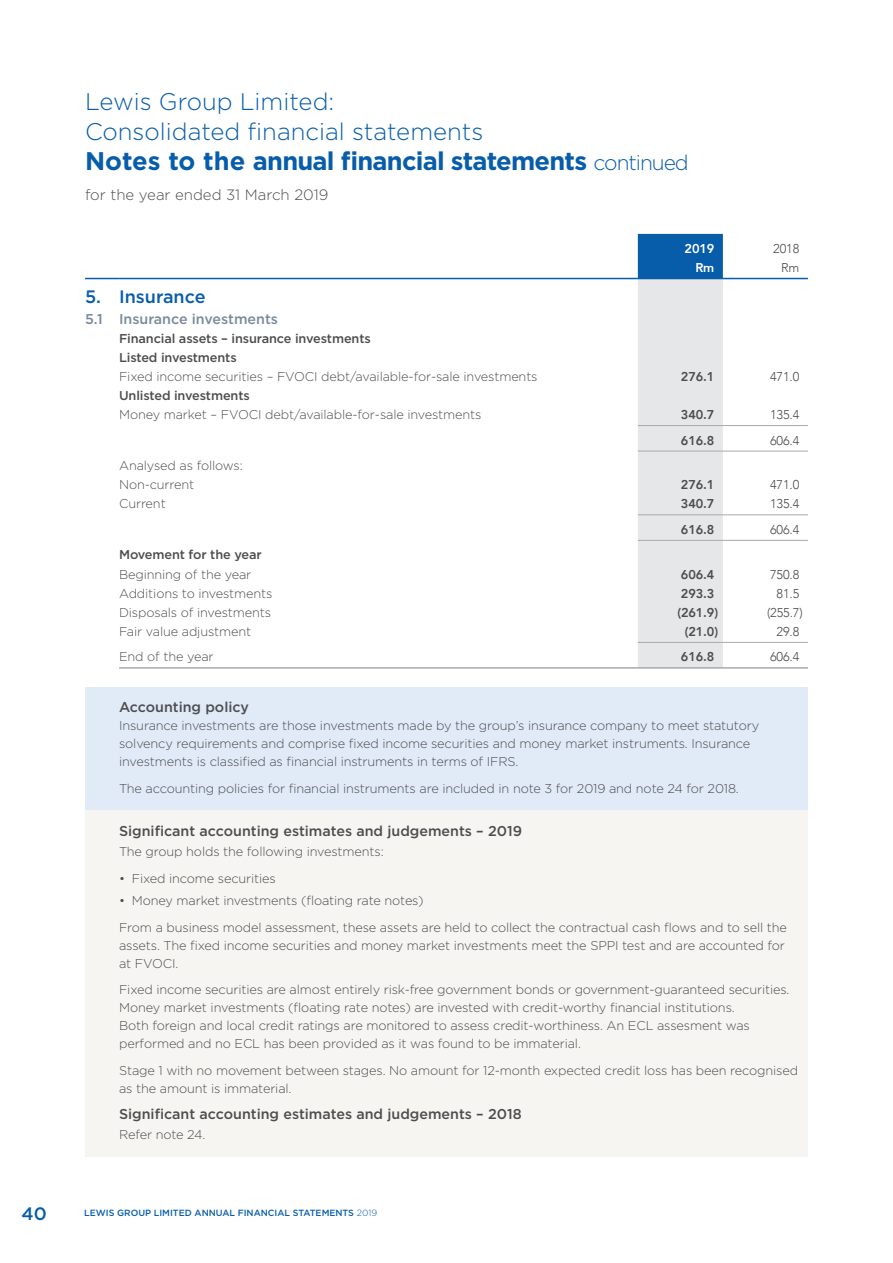
<style>
.page{position:relative;width:893px;height:1263px;background:#fff}
.page>*{position:absolute;margin:0;border:0;box-sizing:border-box;transform-origin:0 0}
.t1{font:700 25.5px "Gotham";letter-spacing:-.03em;color:#075daa}
.t2{font:300 24px/29.7px "Gotham";color:#075daa}
.t3{font:500 18px "Gotham";color:#075daa}
.t4{font:300 15px "Gotham";color:#4d4d4f}
.t5{font:500 14.25px "Gotham";color:#4d4d4f}
.t6{font:500 14.25px "Gotham";color:#798a9e}
.t7{font:300 12.75px/18px "Gotham";letter-spacing:-.01em;color:#4d4d4f}
.t8{font:500 12.75px/19.2px "Gotham";letter-spacing:-.01em;color:#4d4d4f}
.t9{font:300 12.75px "Avenir";letter-spacing:-.01em;color:#4d4d4f}
.t10{font:800 12.75px "Avenir";letter-spacing:-.01em;color:#4d4d4f}
.t11{font:800 12.75px "Avenir";letter-spacing:-.01em;color:#fff}
.t12{font:500 9px "Gotham";color:#075daa}
.s1{font-weight:300;font-size:21px}
.s2{font-weight:300}
</style>
<div class="page">
<div style="left:85px;top:810px;width:723px;height:347px;background:#f7f5f2"></div>
<div style="left:85px;top:687px;width:723px;height:123px;background:#e1eaf7"></div>
<svg style="left:638px;top:234px;width:85px;height:433px;background:#ced8e1"></svg>
<hr style="left:85px;top:278px;width:34px;height:1px;background:#075daa">
<hr style="left:119px;top:278px;width:519px;height:1px;background:#075daa">
<hr style="left:638px;top:278px;width:85px;height:1px;background:#075daa">
<hr style="left:723px;top:278px;width:85px;height:1px;background:#075daa">
<hr style="left:638px;top:425px;width:85px;height:1px;background:#a7a9ac">
<hr style="left:723px;top:425px;width:85px;height:1px;background:#a7a9ac">
<hr style="left:638px;top:451px;width:85px;height:1px;background:#a7a9ac">
<hr style="left:723px;top:451px;width:85px;height:1px;background:#a7a9ac">
<hr style="left:638px;top:514px;width:85px;height:1px;background:#a7a9ac">
<hr style="left:723px;top:514px;width:85px;height:1px;background:#a7a9ac">
<hr style="left:638px;top:540px;width:85px;height:1px;background:#a7a9ac">
<hr style="left:723px;top:540px;width:85px;height:1px;background:#a7a9ac">
<hr style="left:638px;top:642px;width:85px;height:1px;background:#a7a9ac">
<hr style="left:723px;top:642px;width:85px;height:1px;background:#a7a9ac">
<hr style="left:119px;top:667px;width:519px;height:2px;background:#a7a9ac">
<hr style="left:638px;top:667px;width:85px;height:2px;background:#a7a9ac">
<hr style="left:723px;top:667px;width:85px;height:2px;background:#a7a9ac">
<h2 class="t2" style="left:85px;top:86px;width:400px">Lewis Group Limited:<br>Consolidated financial statements</h2>
<h1 class="t1" style="left:85px;top:144px;width:605px">Notes to the annual financial statements <span class="s1">continued</span></h1>
<p class="t4" style="left:85px;top:185px;width:245px">for the year ended 31 March 2019</p>
<p class="t11" style="left:685px;top:239px;width:31px">2019</p>
<p class="t9" style="left:773px;top:241px;width:28px">2018</p>
<p class="t11" style="left:695px;top:258px;width:20px">Rm</p>
<p class="t9" style="left:781px;top:260px;width:20px">Rm</p>
<h3 class="t3" style="left:85px;top:285px;width:122px">5. Insurance</h3>
<p class="t6" style="left:85px;top:309px;width:194px">5.1 Insurance investments</p>
<p class="t8" style="left:119px;top:328px;width:253px">Financial assets – insurance investments<br>Listed investments</p>
<p class="t7" style="left:119px;top:367px;width:420px">Fixed income securities – FVOCI debt/available-for-sale investments</p>
<p class="t10" style="left:681px;top:367px;width:35px">276.1</p>
<p class="t9" style="left:770px;top:369px;width:31px">471.0</p>
<p class="t8" style="left:119px;top:386px;width:132px">Unlisted investments</p>
<p class="t7" style="left:119px;top:405px;width:364px">Money market – FVOCI debt/available-for-sale investments</p>
<p class="t10" style="left:681px;top:405px;width:35px">340.7</p>
<p class="t9" style="left:770px;top:407px;width:31px">135.4</p>
<p class="t10" style="left:681px;top:430px;width:35px">616.8</p>
<p class="t9" style="left:770px;top:433px;width:31px">606.4</p>
<p class="t7" style="left:119px;top:456px;width:125px;line-height:19.2px">Analysed as follows:<br>Non-current</p>
<p class="t10" style="left:681px;top:475px;width:35px">276.1</p>
<p class="t9" style="left:770px;top:477px;width:31px">471.0</p>
<p class="t7" style="left:119px;top:495px;width:48px">Current</p>
<p class="t10" style="left:681px;top:494px;width:35px">340.7</p>
<p class="t9" style="left:770px;top:496px;width:31px">135.4</p>
<p class="t10" style="left:681px;top:520px;width:35px">616.8</p>
<p class="t9" style="left:770px;top:522px;width:31px">606.4</p>
<p class="t8" style="left:119px;top:545px;width:144px">Movement for the year</p>
<p class="t7" style="left:119px;top:565px;width:134px">Beginning of the year</p>
<p class="t10" style="left:681px;top:564px;width:35px">606.4</p>
<p class="t9" style="left:770px;top:567px;width:31px">750.8</p>
<p class="t7" style="left:119px;top:584px;width:155px">Additions to investments</p>
<p class="t10" style="left:681px;top:583px;width:35px">293.3</p>
<p class="t9" style="left:777px;top:586px;width:24px">81.5</p>
<p class="t7" style="left:119px;top:603px;width:154px">Disposals of investments</p>
<p class="t10" style="left:677px;top:602px;width:42px">(261.9)</p>
<p class="t9" style="left:767px;top:605px;width:37px">(255.7)</p>
<p class="t7" style="left:119px;top:622px;width:134px">Fair value adjustment</p>
<p class="t10" style="left:685px;top:622px;width:35px">(21.0)</p>
<p class="t9" style="left:777px;top:624px;width:24px">29.8</p>
<p class="t7" style="left:119px;top:648px;width:96px">End of the year</p>
<p class="t10" style="left:681px;top:647px;width:35px">616.8</p>
<p class="t9" style="left:770px;top:649px;width:31px">606.4</p>
<p class="t5" style="left:119px;top:698px;width:131px">Accounting policy</p>
<p class="t7" style="left:119px;top:716px;width:642px">Insurance investments are those investments made by the group’s insurance company to meet statutory solvency requirements and comprise fixed income securities and money market instruments. Insurance investments is classified as financial instruments in terms of IFRS.</p>
<p class="t7" style="left:119px;top:779px;width:621px">The accounting policies for financial instruments are included in note 3 for 2019 and note 24 for 2018.</p>
<p class="t5" style="left:119px;top:822px;width:404px">Significant accounting estimates and judgements – 2019</p>
<p class="t7" style="left:119px;top:842px;width:266px">The group holds the following investments:</p>
<p class="t7" style="left:119px;top:869px;width:158px">• Fixed income securities</p>
<p class="t7" style="left:119px;top:887px;width:669px;line-height:26.5px">• Money market investments (floating rate notes)<br>From a business model assessment, these assets are held to collect the contractual cash flows and to sell the</p>
<p class="t7" style="left:119px;top:936px;width:667px">assets. The fixed income securities and money market investments meet the SPPI test and are accounted for at FVOCI.</p>
<p class="t7" style="left:119px;top:980px;width:672px">Fixed income securities are almost entirely risk-free government bonds or government-guaranteed securities.<br>Money market investments (floating rate notes) are invested with credit-worthy financial institutions.<br>Both foreign and local credit ratings are monitored to assess credit-worthiness. An ECL assesment was performed and no ECL has been provided as it was found to be immaterial.</p>
<p class="t7" style="left:119px;top:1061px;width:681px">Stage 1 with no movement between stages. No amount for 12-month expected credit loss has been recognised as the amount is immaterial.</p>
<p class="t5" style="left:119px;top:1105px;width:404px">Significant accounting estimates and judgements – 2018</p>
<p class="t7" style="left:119px;top:1125px;width:88px">Refer note 24.</p>
<h3 class="t3" style="left:21px;top:1201px;width:27px">40</h3>
<p class="t12" style="left:84px;top:1207px;width:295px">LEWIS GROUP LIMITED ANNUAL FINANCIAL STATEMENTS <span class="s2">2019</span></p>
</div>
